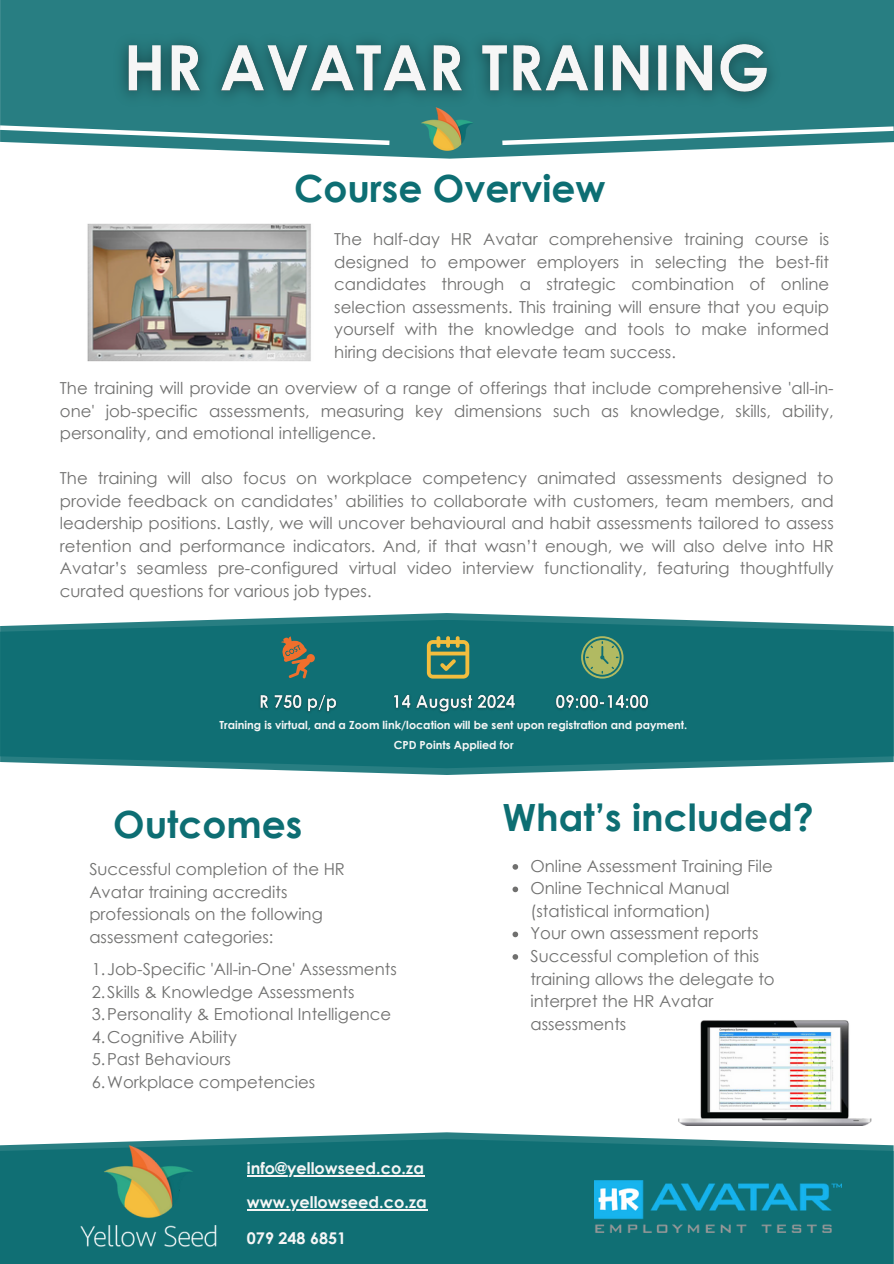
<style>
.page{position:relative;width:894px;height:1264px;background:#fff}
.page>*{position:absolute;margin:0;border:0;box-sizing:border-box;transform-origin:0 0}
.t1{font:700 37.5px "Century Gothic";color:#0d6e73}
.t2{font:16.5px/22.5px "Century Gothic";color:#70706f}
.t3{font:700 16.2px "Century Gothic";color:#f6f6f6}
.t4{font:700 11.1px "Century Gothic";color:#f6f6f6}
</style>
<div class="page">
<svg style="left:0;top:0;width:893px;height:159px;background:#428d91"></svg>
<svg style="left:0;top:123px;width:394px;height:24px"></svg>
<svg style="left:497px;top:124px;width:396px;height:23px"></svg>
<img style="left:420px;top:117px;width:53px;height:35px">
<svg style="left:0;top:613px;width:893px;height:162px;background:#277c81"></svg>
<svg style="left:281px;top:636px;width:34px;height:42px"></svg>
<svg style="left:427px;top:636px;width:42px;height:42px;background:#75915b"></svg>
<svg style="left:581px;top:636px;width:42px;height:42px;background:#759e68"></svg>
<img style="left:678px;top:1020px;width:194px;height:105px">
<svg style="left:0;top:1132px;width:893px;height:131px;background:#227a7e"></svg>
<img style="left:87px;top:223px;width:224px;height:139px">
<img style="left:594px;top:1180px;width:247px;height:52px">
<img style="left:79px;top:1141px;width:138px;height:121px">
<img style="left:256px;top:690px;width:84px;height:26px">
<img style="left:390px;top:690px;width:129px;height:26px">
<img style="left:552px;top:690px;width:100px;height:23px">
<img style="left:106px;top:24px;width:684px;height:93px">
<hr style="left:247px;top:1175px;width:177px;height:1px;background:#f6f6f6">
<hr style="left:247px;top:1208px;width:180px;height:2px;background:#f6f6f6">
<svg style="left:512px;top:864px;width:6px;height:5px"></svg>
<svg style="left:512px;top:886px;width:6px;height:6px"></svg>
<svg style="left:512px;top:931px;width:6px;height:6px"></svg>
<svg style="left:512px;top:954px;width:6px;height:5px"></svg>
<p class="t1" style="left:294px;top:165px;width:313px">Course Overview</p>
<p class="t2" style="left:334px;top:228px;width:496px;text-align:justify">The half-day HR Avatar comprehensive training course is designed to empower employers in selecting the best-fit candidates through a strategic combination of online selection assessments. This training will ensure that you equip yourself with the knowledge and tools to make informed hiring decisions that elevate team success.</p>
<p class="t2" style="left:60px;top:376px;width:775px;text-align:justify">The training will provide an overview of a range of offerings that include comprehensive 'all-in&shy;one' job-specific assessments, measuring key dimensions such as knowledge, skills, ability, personality, and emotional intelligence.</p>
<p class="t2" style="left:60px;top:466px;width:775px;text-align:justify">The training will also focus on workplace competency animated assessments designed to provide feedback on candidates’ abilities to collaborate with customers, team members, and leadership positions. Lastly, we will uncover behavioural and habit assessments tailored to assess retention and performance indicators. And, if that wasn’t enough, we will also delve into HR Avatar’s seamless pre-configured virtual video interview functionality, featuring thoughtfully curated questions for various job types.</p>
<h4 class="t4" style="left:219px;top:717px;width:469px">Training is virtual, and a Zoom link/location will be sent upon registration and payment.</h4>
<h4 class="t4" style="left:393px;top:738px;width:121px">CPD Points Applied for</h4>
<p class="t1" style="left:113px;top:800px;width:190px">Outcomes</p>
<p class="t2" style="left:89px;top:857px;width:257px">Successful completion of the HR<br>Avatar training accredits professionals on the following assessment categories:</p>
<p class="t2" style="left:92px;top:957px;width:306px">1.Job-Specific 'All-in-One' Assessments</p>
<p class="t2" style="left:92px;top:980px;width:264px">2.Skills &amp; Knowledge Assessments</p>
<p class="t2" style="left:92px;top:1002px;width:301px">3.Personality &amp; Emotional Intelligence</p>
<h2 class="t2" style="left:92px;top:1025px;width:147px">4.Cognitive Ability</h2>
<h2 class="t2" style="left:92px;top:1047px;width:141px">5.Past Behaviours</h2>
<h4 class="t2" style="left:92px;top:1070px;width:225px">6.Workplace competencies</h4>
<p class="t3" style="left:247px;top:1158px;width:178px">info@yellowseed.co.za</p>
<p class="t3" style="left:247px;top:1191px;width:181px">www.yellowseed.co.za</p>
<p class="t3" style="left:247px;top:1227px;width:101px">079 248 6851</p>
<p class="t1" style="left:502px;top:793px;width:313px">What’s included?</p>
<p class="t2" style="left:530px;top:854px;width:244px">Online Assessment Training File</p>
<p class="t2" style="left:530px;top:876px;width:200px">Online Technical Manual (statistical information)</p>
<p class="t2" style="left:530px;top:921px;width:229px">Your own assessment reports</p>
<p class="t2" style="left:530px;top:944px;width:246px">Successful completion of this training allows the delegate to interpret the HR Avatar assessments</p>
</div>
